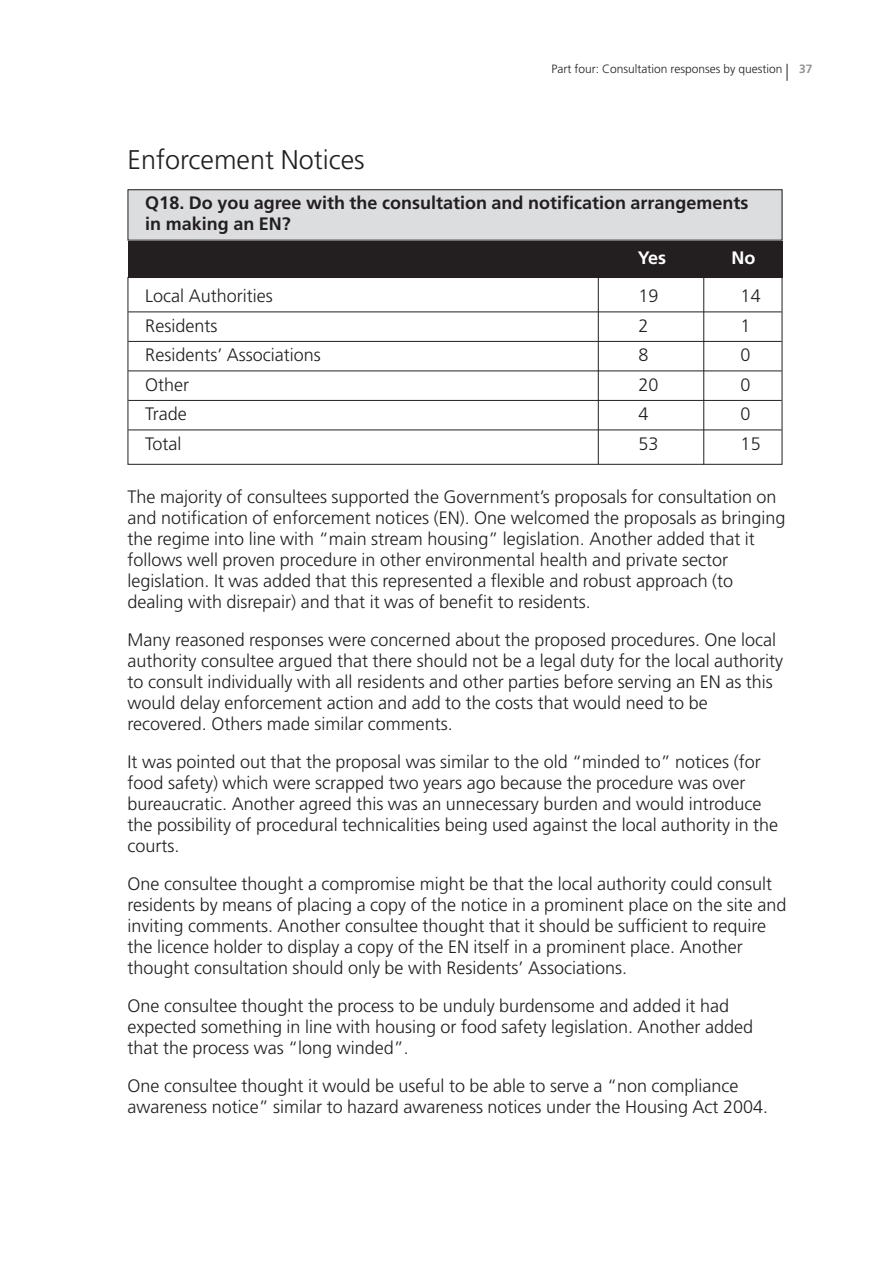
<style>
.page{position:relative;width:893px;height:1263px;background:#fff}
.page>*{position:absolute;margin:0;border:0;box-sizing:border-box;transform-origin:0 0}
.t1{font:300 27px "Frutiger";color:#231f20}
.t2{font:300 18px/21px "Frutiger";color:#231f20}
.t3{font:700 18px/21px "Frutiger";color:#231f20}
.t4{font:700 18px "Frutiger";color:#fff}
.t5{font:300 12px "Frutiger";color:#231f20}
.t6{font:700 12px "Frutiger";color:#939598}
</style>
<div class="page">
<div style="left:128px;top:277px;width:654px;height:188px;border:1px solid #231f20"></div>
<hr style="left:128px;top:311px;width:654px;height:1px;background:#231f20">
<hr style="left:128px;top:341px;width:654px;height:1px;background:#231f20">
<hr style="left:128px;top:370px;width:654px;height:1px;background:#231f20">
<hr style="left:128px;top:400px;width:654px;height:1px;background:#231f20">
<hr style="left:128px;top:430px;width:654px;height:1px;background:#231f20">
<div style="left:128px;top:241px;width:654px;height:36px;background:#231f20"></div>
<hr style="left:598px;top:276px;width:1px;height:188px;background:#231f20">
<div style="left:128px;top:190px;width:654px;height:50px;background:#dcdddf"></div>
<div style="left:128px;top:189px;width:654px;height:51px;border:1px solid #231f20"></div>
<hr style="left:703px;top:276px;width:1px;height:189px;background:#231f20">
<svg style="left:787px;top:64px;width:1px;height:17px"></svg>
<h1 class="t1" style="left:128px;top:149px;width:239px">Enforcement Notices</h1>
<p class="t5" style="left:552px;top:64px;width:232px">Part four: Consultation responses by question</p>
<p class="t6" style="left:799px;top:64px;width:15px">37</p>
<p class="t3" style="left:145px;top:194px;width:605px">Q18. Do you agree with the consultation and notification arrangements in making an EN?</p>
<p class="t4" style="left:638px;top:250px;width:30px">Yes</p>
<p class="t4" style="left:731px;top:250px;width:25px">No</p>
<p class="t2" style="left:145px;top:287px;width:129px">Local Authorities</p>
<p class="t2" style="left:639px;top:287px;width:22px">19</p>
<p class="t2" style="left:741px;top:287px;width:22px">14</p>
<p class="t2" style="left:145px;top:316px;width:74px">Residents</p>
<p class="t2" style="left:639px;top:316px;width:12px">2</p>
<p class="t2" style="left:741px;top:316px;width:12px">1</p>
<p class="t2" style="left:145px;top:346px;width:177px">Residents’ Associations</p>
<p class="t2" style="left:639px;top:346px;width:12px">8</p>
<p class="t2" style="left:741px;top:346px;width:12px">0</p>
<p class="t2" style="left:145px;top:375px;width:45px">Other</p>
<p class="t2" style="left:639px;top:375px;width:22px">20</p>
<p class="t2" style="left:741px;top:375px;width:12px">0</p>
<p class="t2" style="left:145px;top:405px;width:43px">Trade</p>
<p class="t2" style="left:639px;top:405px;width:12px">4</p>
<p class="t2" style="left:741px;top:405px;width:12px">0</p>
<p class="t2" style="left:145px;top:434px;width:37px">Total</p>
<p class="t2" style="left:639px;top:434px;width:22px">53</p>
<p class="t2" style="left:741px;top:434px;width:22px">15</p>
<p class="t2" style="left:128px;top:487px;width:659px">The majority of consultees supported the Government’s proposals for consultation on and notification of enforcement notices (EN). One welcomed the proposals as bringing the regime into line with “main stream housing” legislation. Another added that it follows well proven procedure in other environmental health and private sector legislation. It was added that this represented a flexible and robust approach (to dealing with disrepair) and that it was of benefit to residents.</p>
<p class="t2" style="left:128px;top:630px;width:657px">Many reasoned responses were concerned about the proposed procedures. One local authority consultee argued that there should not be a legal duty for the local authority to consult individually with all residents and other parties before serving an EN as this would delay enforcement action and add to the costs that would need to be recovered. Others made similar comments.</p>
<p class="t2" style="left:128px;top:752px;width:652px">It was pointed out that the proposal was similar to the old “minded to” notices (for food safety) which were scrapped two years ago because the procedure was over bureaucratic. Another agreed this was an unnecessary burden and would introduce the possibility of procedural technicalities being used against the local authority in the courts.</p>
<p class="t2" style="left:128px;top:874px;width:660px">One consultee thought a compromise might be that the local authority could consult residents by means of placing a copy of the notice in a prominent place on the site and inviting comments. Another consultee thought that it should be sufficient to require the licence holder to display a copy of the EN itself in a prominent place. Another thought consultation should only be with Residents’ Associations.</p>
<p class="t2" style="left:128px;top:996px;width:627px">One consultee thought the process to be unduly burdensome and added it had expected something in line with housing or food safety legislation. Another added that the process was “long winded”.</p>
<p class="t2" style="left:128px;top:1076px;width:642px">One consultee thought it would be useful to be able to serve a “non compliance awareness notice” similar to hazard awareness notices under the Housing Act 2004.</p>
</div>
